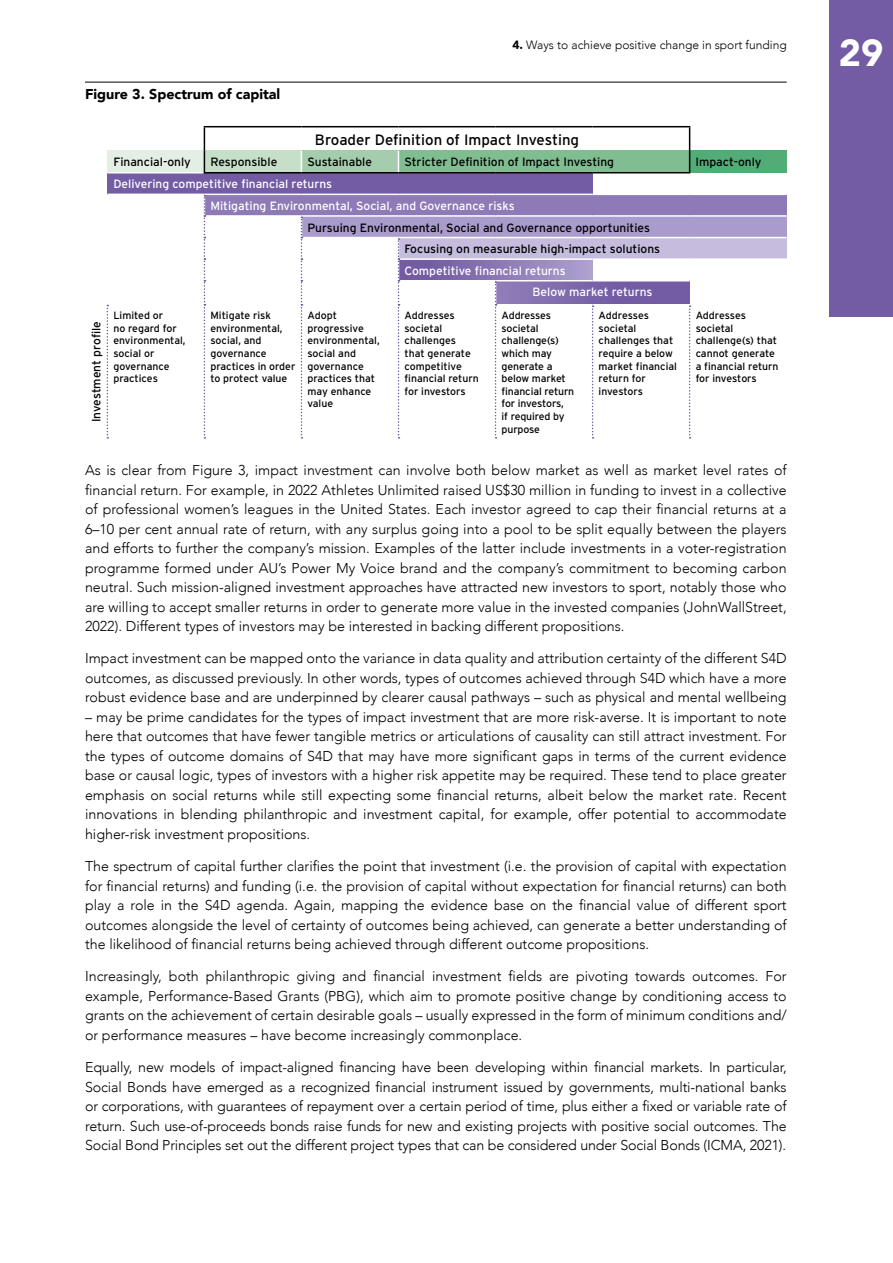
<style>
.page{position:relative;width:893px;height:1263px;background:#fff}
.page>*{position:absolute;margin:0;border:0;box-sizing:border-box;transform-origin:0 0}
.t1{font:900 37.5px "Avenir";color:#fff}
.t2{font:15px "Interstate";color:#000}
.t3{font:300 14.25px/19.5px "Avenir";color:#000;text-align:justify}
.t4{font:900 14.25px "Avenir";color:#000}
.t5{font:12px/21.6px "Interstate";color:#000}
.t6{font:12px/21.6px "Interstate";color:#fff}
.t7{font:300 12px "Avenir";color:#000}
.t8{font:10.5px/12.6px "Interstate";color:#000}
.s1{font-weight:900}
</style>
<div class="page">
<div style="left:829px;top:0;width:64px;height:316px;background:#735ca4"></div>
<hr style="left:85px;top:82px;width:702px;height:1px;background:#000">
<svg style="left:205px;top:127px;width:582px;height:154px"></svg>
<div style="left:107px;top:151px;width:97px;height:22px;background:#e3efe5"></div>
<div style="left:204px;top:151px;width:97px;height:22px;background:#c6dfc9"></div>
<div style="left:301px;top:151px;width:97px;height:22px;background:#a5cdad"></div>
<div style="left:398px;top:151px;width:292px;height:22px;background:#80bd91"></div>
<div style="left:690px;top:151px;width:97px;height:22px;background:#51ac76"></div>
<div style="left:107px;top:173px;width:486px;height:21px;background:#735ca4"></div>
<div style="left:204px;top:194px;width:583px;height:22px;background:#8e7ab7"></div>
<div style="left:301px;top:216px;width:486px;height:22px;background:#a99bcb"></div>
<div style="left:398px;top:238px;width:389px;height:21px;background:#c5bcde"></div>
<div style="left:398px;top:259px;width:195px;height:22px;background:linear-gradient(to right,#6b529e,#ad9fce)"></div>
<div style="left:496px;top:281px;width:194px;height:24px;background:linear-gradient(to right,#8d79b6,#6c549f)"></div>
<svg style="left:301px;top:151px;width:1px;height:21px"></svg>
<svg style="left:398px;top:151px;width:1px;height:21px"></svg>
<hr style="left:107px;top:172px;width:97px;height:1px;background:#fff">
<hr style="left:204px;top:194px;width:97px;height:1px;background:#fff">
<hr style="left:301px;top:194px;width:97px;height:1px;background:#fff">
<hr style="left:398px;top:194px;width:98px;height:1px;background:#fff">
<hr style="left:496px;top:194px;width:97px;height:1px;background:#fff">
<hr style="left:593px;top:194px;width:97px;height:1px;background:#fff">
<hr style="left:690px;top:194px;width:97px;height:1px;background:#fff">
<hr style="left:205px;top:215px;width:96px;height:2px;background:#fff">
<hr style="left:301px;top:215px;width:97px;height:2px;background:#fff">
<hr style="left:398px;top:215px;width:98px;height:2px;background:#fff">
<hr style="left:496px;top:215px;width:97px;height:2px;background:#fff">
<hr style="left:593px;top:215px;width:97px;height:2px;background:#fff">
<hr style="left:690px;top:215px;width:97px;height:2px;background:#fff">
<hr style="left:302px;top:237px;width:96px;height:1px;background:#fff">
<hr style="left:398px;top:237px;width:98px;height:1px;background:#fff">
<hr style="left:496px;top:237px;width:97px;height:1px;background:#fff">
<hr style="left:593px;top:237px;width:97px;height:1px;background:#fff">
<hr style="left:690px;top:237px;width:97px;height:1px;background:#fff">
<hr style="left:399px;top:258px;width:97px;height:2px;background:#fff">
<hr style="left:496px;top:258px;width:97px;height:2px;background:#fff">
<hr style="left:593px;top:258px;width:97px;height:2px;background:#fff">
<hr style="left:690px;top:258px;width:97px;height:2px;background:#fff">
<hr style="left:399px;top:280px;width:97px;height:1px;background:#fff">
<hr style="left:690px;top:280px;width:97px;height:1px;background:#fff">
<hr style="left:496px;top:280px;width:97px;height:1px;background:#fff">
<hr style="left:593px;top:280px;width:97px;height:1px;background:#fff">
<hr style="left:496px;top:304px;width:97px;height:1px;background:#fff">
<hr style="left:593px;top:304px;width:97px;height:1px;background:#fff">
<svg style="left:107px;top:305px;width:1px;height:134px"></svg>
<svg style="left:204px;top:195px;width:1px;height:244px"></svg>
<svg style="left:301px;top:217px;width:1px;height:222px"></svg>
<svg style="left:398px;top:238px;width:1px;height:201px"></svg>
<svg style="left:495px;top:281px;width:2px;height:158px"></svg>
<svg style="left:592px;top:305px;width:2px;height:134px"></svg>
<svg style="left:689px;top:305px;width:2px;height:134px"></svg>
<hr style="left:204px;top:126px;width:97px;height:1px;background:#000">
<hr style="left:301px;top:126px;width:97px;height:1px;background:#000">
<hr style="left:398px;top:126px;width:98px;height:1px;background:#000">
<hr style="left:496px;top:126px;width:97px;height:1px;background:#000">
<hr style="left:593px;top:126px;width:97px;height:1px;background:#000">
<svg style="left:204px;top:127px;width:1px;height:45px"></svg>
<svg style="left:689px;top:127px;width:1px;height:45px"></svg>
<hr style="left:204px;top:172px;width:97px;height:1px;background:#000">
<hr style="left:301px;top:172px;width:97px;height:1px;background:#000">
<hr style="left:398px;top:172px;width:98px;height:1px;background:#000">
<hr style="left:496px;top:172px;width:97px;height:1px;background:#000">
<hr style="left:593px;top:172px;width:97px;height:1px;background:#000">
<p class="t4" style="left:85px;top:82px;width:197px">Figure 3. Spectrum of capital</p>
<p class="t7" style="left:512px;top:37px;width:276px"><span class="s1">4.</span> Ways to achieve positive change in sport funding</p>
<p class="t2" style="left:315px;top:131px;width:266px">Broader Definition of Impact Investing</p>
<p class="t5" style="left:113px;top:151px;width:79px">Financial-only</p>
<p class="t5" style="left:210px;top:151px;width:68px">Responsible</p>
<p class="t5" style="left:307px;top:151px;width:66px">Sustainable</p>
<p class="t5" style="left:404px;top:151px;width:211px">Stricter Definition of Impact Investing</p>
<p class="t5" style="left:696px;top:151px;width:67px">Impact-only</p>
<p class="t6" style="left:210px;top:173px;width:306px;text-indent:-97px">Delivering competitive financial returns<br>Mitigating Environmental, Social, and Governance risks</p>
<p class="t5" style="left:404px;top:216px;width:257px;text-indent:-97px">Pursuing Environmental, Social and Governance opportunities<br>Focusing on measurable high-impact solutions</p>
<p class="t6" style="left:533px;top:260px;width:121px;text-indent:-128px">Competitive financial returns<br>Below market returns</p>
<p class="t5" style="left:86px;top:422px;width:102px;rotate:-90deg">Investment profile</p>
<p class="t8" style="left:113px;top:309px;width:74px">Limited or<br>no regard for environmental, social or governance practices</p>
<p class="t8" style="left:210px;top:309px;width:87px">Mitigate risk environmental, social, and governance practices in order to protect value</p>
<p class="t8" style="left:307px;top:309px;width:74px">Adopt progressive environmental, social and governance practices that may enhance value</p>
<p class="t8" style="left:404px;top:309px;width:76px">Addresses societal challenges that generate competitive financial return for investors</p>
<p class="t8" style="left:502px;top:309px;width:74px">Addresses societal challenge(s) which may generate a below market financial return for investors,<br>if required by purpose</p>
<p class="t8" style="left:599px;top:309px;width:80px">Addresses societal challenges that require a below market financial return for investors</p>
<p class="t8" style="left:696px;top:309px;width:84px">Addresses societal challenge(s) that cannot generate a financial return for investors</p>
<p class="t3" style="left:85px;top:461px;width:703px">As is clear from Figure 3, impact investment can involve both below market as well as market level rates of financial return. For example, in 2022 Athletes Unlimited raised US$30 million in funding to invest in a collective of professional women’s leagues in the United States. Each investor agreed to cap their financial returns at a 6–10 per cent annual rate of return, with any surplus going into a pool to be split equally between the players and efforts to further the company’s mission. Examples of the latter include investments in a voter-registration programme formed under AU’s Power My Voice brand and the company’s commitment to becoming carbon neutral. Such mission-aligned investment approaches have attracted new investors to sport, notably those who are willing to accept smaller returns in order to generate more value in the invested companies (JohnWallStreet, 2022). Different types of investors may be interested in backing different propositions.</p>
<p class="t3" style="left:85px;top:649px;width:703px">Impact investment can be mapped onto the variance in data quality and attribution certainty of the different S4D outcomes, as discussed previously. In other words, types of outcomes achieved through S4D which have a more robust evidence base and are underpinned by clearer causal pathways – such as physical and mental wellbeing</p>
<p class="t3" style="left:85px;top:707px;width:703px">– may be prime candidates for the types of impact investment that are more risk-averse. It is important to note here that outcomes that have fewer tangible metrics or articulations of causality can still attract investment. For the types of outcome domains of S4D that may have more significant gaps in terms of the current evidence base or causal logic, types of investors with a higher risk appetite may be required. These tend to place greater emphasis on social returns while still expecting some financial returns, albeit below the market rate. Recent innovations in blending philanthropic and investment capital, for example, offer potential to accommodate higher-risk investment propositions.</p>
<p class="t3" style="left:85px;top:857px;width:703px">The spectrum of capital further clarifies the point that investment (i.e. the provision of capital with expectation for financial returns) and funding (i.e. the provision of capital without expectation for financial returns) can both play a role in the S4D agenda. Again, mapping the evidence base on the financial value of different sport outcomes alongside the level of certainty of outcomes being achieved, can generate a better understanding of the likelihood of financial returns being achieved through different outcome propositions.</p>
<p class="t3" style="left:85px;top:967px;width:703px">Increasingly, both philanthropic giving and financial investment fields are pivoting towards outcomes. For example, Performance-Based Grants (PBG), which aim to promote positive change by conditioning access to grants on the achievement of certain desirable goals – usually expressed in the form of minimum conditions and/ or performance measures – have become increasingly commonplace.</p>
<p class="t3" style="left:85px;top:1058px;width:703px">Equally, new models of impact-aligned financing have been developing within financial markets. In particular, Social Bonds have emerged as a recognized financial instrument issued by governments, multi-national banks or corporations, with guarantees of repayment over a certain period of time, plus either a fixed or variable rate of return. Such use-of-proceeds bonds raise funds for new and existing projects with positive social outcomes. The Social Bond Principles set out the different project types that can be considered under Social Bonds (ICMA, 2021).</p>
<h1 class="t1" style="left:839px;top:20px;width:46px">29</h1>
</div>
